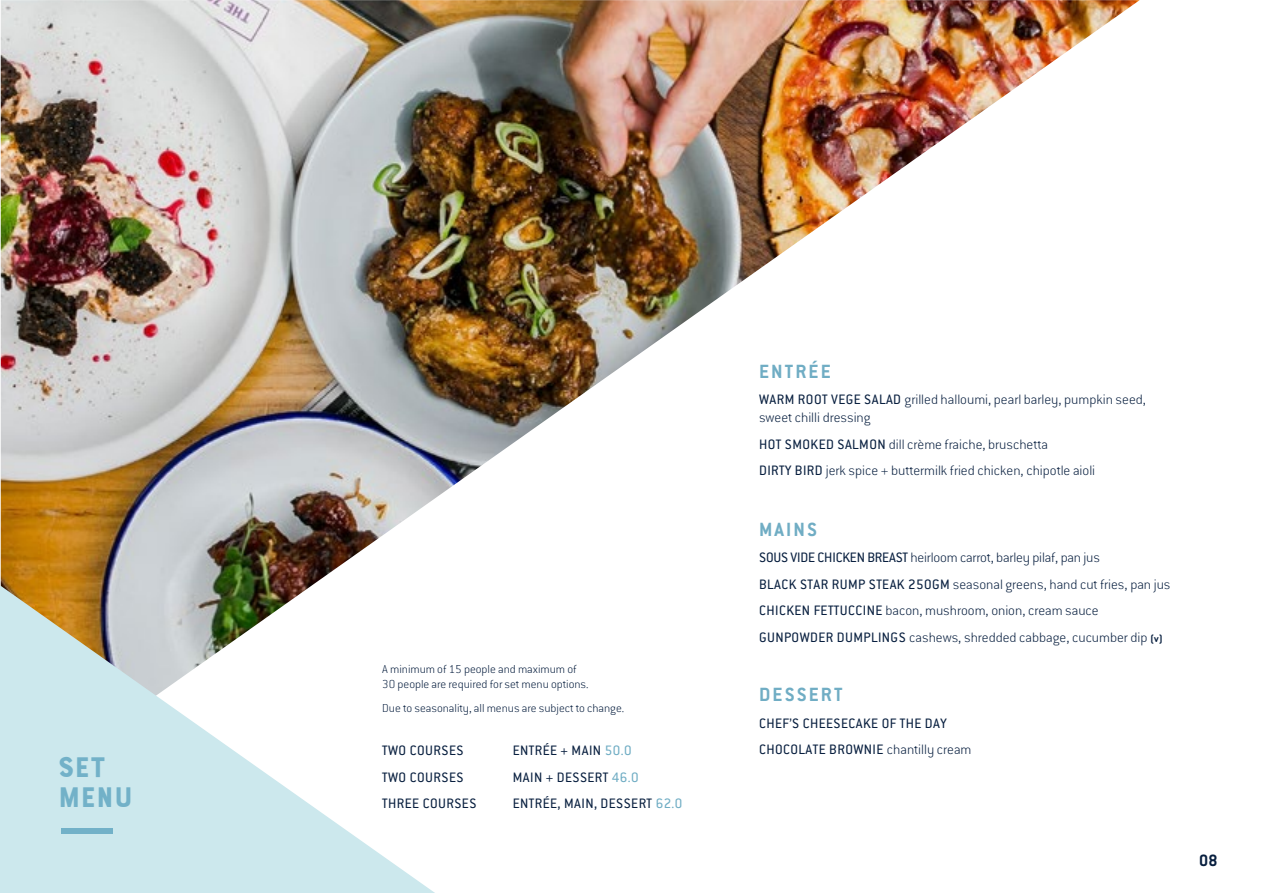
<style>
.page{position:relative;width:1263px;height:893px;background:#fff}
.page>*{position:absolute;margin:0;border:0;box-sizing:border-box;transform-origin:0 0}
.t1{font:30px/30px "Bourton Base";color:#72b1c8}
.t2{font:700 21px "Conduit ITC";letter-spacing:.1em;color:#70adc4}
.t3{font:700 18px "Conduit ITC";color:#081f3f}
.t4{font:200 15px/26.5px "Conduit ITC";color:#081f3f}
.t5{font:15px/26.5px "Conduit ITC";letter-spacing:.03em;color:#081f3f}
.t6{font:200 12.75px/15.3px "Conduit ITC";color:#081f3f}
.s1{color:#70adc4}
.s2{font-weight:400}
.s3{font-weight:700;font-size:10.5px}
.s4{font-weight:200}
</style>
<div class="page">
<img style="left:1px;top:0;width:1139px;height:585px">
<svg style="left:0;top:585px;width:435px;height:308px;fill:#cce8ed"></svg>
<div style="left:61px;top:829px;width:51px;height:5px;background:#72b1c8"></div>
<h1 class="t1" style="left:58px;top:753px;width:76px">SET<br>MENU</h1>
<p class="t6" style="left:382px;top:661px;width:208px">A minimum of 15 people and maximum of<br>30 people are required for set menu options.</p>
<p class="t6" style="left:382px;top:700px;width:244px">Due to seasonality, all menus are subject to change.</p>
<p class="t5" style="left:382px;top:737px;width:83px">TWO COURSES</p>
<p class="t5" style="left:513px;top:737px;width:120px">ENTRÉE + MAIN <span class="s1">50.0</span></p>
<p class="t5" style="left:382px;top:763px;width:83px">TWO COURSES</p>
<p class="t5" style="left:513px;top:763px;width:128px">MAIN + DESSERT <span class="s1">46.0</span></p>
<p class="t5" style="left:382px;top:790px;width:96px">THREE COURSES</p>
<p class="t5" style="left:513px;top:790px;width:171px">ENTRÉE, MAIN, DESSERT <span class="s1">62.0</span></p>
<h2 class="t2" style="left:759px;top:358px;width:73px">ENTRÉE</h2>
<p class="t4" style="left:759px;top:390px;width:389px;line-height:18px"><span class="s2">WARM ROOT VEGE SALAD</span> grilled halloumi, pearl barley, pumpkin seed, sweet chilli dressing</p>
<p class="t4" style="left:759px;top:430px;width:338px"><span class="s2">HOT SMOKED SALMON</span> dill crème fraiche, bruschetta<br><span class="s2">DIRTY BIRD</span> jerk spice + buttermilk fried chicken, chipotle aioli</p>
<h2 class="t2" style="left:759px;top:516px;width:59px">MAINS</h2>
<p class="t4" style="left:759px;top:544px;width:413px"><span class="s2">SOUS VIDE CHICKEN BREAST</span> heirloom carrot, barley pilaf, pan jus<br><span class="s2">BLACK STAR RUMP STEAK 250GM</span> seasonal greens, hand cut fries, pan jus <span class="s2">CHICKEN FETTUCCINE</span> bacon, mushroom, onion, cream sauce <span class="s2">GUNPOWDER DUMPLINGS</span> cashews, shredded cabbage, cucumber dip <span class="s3">(v)</span></p>
<h2 class="t2" style="left:759px;top:682px;width:85px">DESSERT</h2>
<p class="t5" style="left:759px;top:710px;width:214px">CHEF’S CHEESECAKE OF THE DAY<br>CHOCOLATE BROWNIE <span class="s4">chantilly cream</span></p>
<p class="t3" style="left:1199px;top:850px;width:20px">08</p>
</div>
